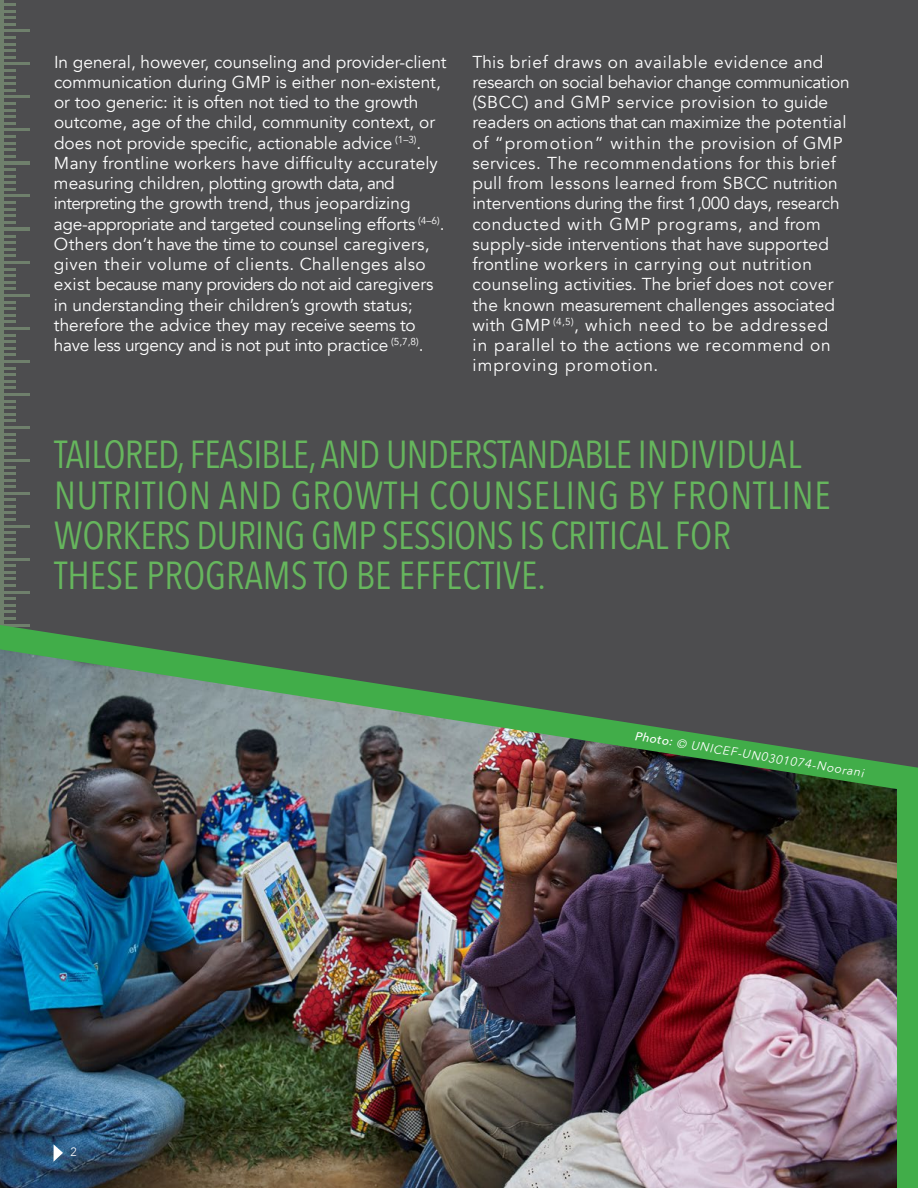
<style>
.page{position:relative;width:918px;height:1188px;background:#4d4d4f}
.page>*{position:absolute;margin:0;border:0;box-sizing:border-box;transform-origin:0 0}
.t1{font:39px/40.3px "Avenir Next Condensed";color:#66b65d}
.t2{font:17.25px/20.2px "Avenir";color:#fff}
.t3{font:17.25px/20.2px "Avenir";letter-spacing:.02em;color:#fff}
.t4{font:italic 12px "Avenir";color:#fff}
.t5{font:300 12px "Avenir";color:#fff}
.s1{font-weight:500}
</style>
<div class="page">
<hr style="left:0;top:492px;width:4px;height:265px;background:#6f806c">
<hr style="left:1px;top:624px;width:29px;height:3px;background:#a4ce9a">
<hr style="left:1px;top:617px;width:15px;height:3px;background:#a4ce9a">
<hr style="left:1px;top:610px;width:15px;height:3px;background:#a4ce9a">
<hr style="left:1px;top:604px;width:15px;height:3px;background:#a4ce9a">
<hr style="left:1px;top:597px;width:15px;height:3px;background:#a4ce9a">
<hr style="left:1px;top:591px;width:29px;height:3px;background:#a4ce9a">
<hr style="left:1px;top:584px;width:15px;height:3px;background:#a4ce9a">
<hr style="left:1px;top:577px;width:15px;height:3px;background:#a4ce9a">
<hr style="left:1px;top:571px;width:15px;height:3px;background:#a4ce9a">
<hr style="left:1px;top:564px;width:15px;height:3px;background:#a4ce9a">
<hr style="left:1px;top:558px;width:29px;height:3px;background:#a4ce9a">
<hr style="left:1px;top:551px;width:15px;height:3px;background:#a4ce9a">
<hr style="left:1px;top:544px;width:15px;height:3px;background:#a4ce9a">
<hr style="left:1px;top:538px;width:15px;height:3px;background:#a4ce9a">
<hr style="left:1px;top:531px;width:15px;height:3px;background:#a4ce9a">
<hr style="left:1px;top:525px;width:29px;height:3px;background:#a4ce9a">
<hr style="left:1px;top:518px;width:15px;height:3px;background:#a4ce9a">
<hr style="left:1px;top:511px;width:15px;height:3px;background:#a4ce9a">
<hr style="left:1px;top:505px;width:15px;height:3px;background:#a4ce9a">
<hr style="left:1px;top:498px;width:15px;height:3px;background:#a4ce9a">
<hr style="left:1px;top:492px;width:29px;height:3px;background:#a4ce9a">
<hr style="left:0;top:0;width:4px;height:229px;background:#6f806c">
<hr style="left:1px;top:221px;width:15px;height:3px;background:#a4ce9a">
<hr style="left:1px;top:214px;width:15px;height:3px;background:#a4ce9a">
<hr style="left:1px;top:208px;width:15px;height:3px;background:#a4ce9a">
<hr style="left:1px;top:201px;width:15px;height:3px;background:#a4ce9a">
<hr style="left:1px;top:227px;width:29px;height:3px;background:#a4ce9a">
<hr style="left:1px;top:194px;width:29px;height:3px;background:#a4ce9a">
<hr style="left:1px;top:188px;width:15px;height:3px;background:#a4ce9a">
<hr style="left:1px;top:181px;width:15px;height:3px;background:#a4ce9a">
<hr style="left:1px;top:175px;width:15px;height:3px;background:#a4ce9a">
<hr style="left:1px;top:168px;width:15px;height:3px;background:#a4ce9a">
<hr style="left:1px;top:161px;width:29px;height:3px;background:#a4ce9a">
<hr style="left:1px;top:155px;width:15px;height:3px;background:#a4ce9a">
<hr style="left:1px;top:148px;width:15px;height:3px;background:#a4ce9a">
<hr style="left:1px;top:142px;width:15px;height:3px;background:#a4ce9a">
<hr style="left:1px;top:135px;width:15px;height:3px;background:#a4ce9a">
<hr style="left:1px;top:128px;width:29px;height:3px;background:#a4ce9a">
<hr style="left:1px;top:122px;width:15px;height:3px;background:#a4ce9a">
<hr style="left:1px;top:115px;width:15px;height:3px;background:#a4ce9a">
<hr style="left:1px;top:109px;width:15px;height:3px;background:#a4ce9a">
<hr style="left:1px;top:102px;width:15px;height:3px;background:#a4ce9a">
<hr style="left:1px;top:95px;width:29px;height:3px;background:#a4ce9a">
<hr style="left:1px;top:89px;width:15px;height:3px;background:#a4ce9a">
<hr style="left:1px;top:82px;width:15px;height:3px;background:#a4ce9a">
<hr style="left:1px;top:76px;width:15px;height:3px;background:#a4ce9a">
<hr style="left:1px;top:69px;width:15px;height:3px;background:#a4ce9a">
<hr style="left:1px;top:62px;width:29px;height:3px;background:#a4ce9a">
<hr style="left:1px;top:56px;width:15px;height:3px;background:#a4ce9a">
<hr style="left:1px;top:49px;width:15px;height:3px;background:#a4ce9a">
<hr style="left:1px;top:43px;width:15px;height:3px;background:#a4ce9a">
<hr style="left:1px;top:36px;width:15px;height:3px;background:#a4ce9a">
<hr style="left:1px;top:29px;width:29px;height:3px;background:#a4ce9a">
<hr style="left:1px;top:23px;width:15px;height:3px;background:#a4ce9a">
<hr style="left:1px;top:16px;width:15px;height:3px;background:#a4ce9a">
<hr style="left:1px;top:10px;width:15px;height:3px;background:#a4ce9a">
<hr style="left:1px;top:3px;width:15px;height:3px;background:#a4ce9a">
<hr style="left:0;top:228px;width:4px;height:264px;background:#6f806c">
<hr style="left:1px;top:485px;width:15px;height:3px;background:#a4ce9a">
<hr style="left:1px;top:479px;width:15px;height:3px;background:#a4ce9a">
<hr style="left:1px;top:472px;width:15px;height:3px;background:#a4ce9a">
<hr style="left:1px;top:466px;width:15px;height:3px;background:#a4ce9a">
<hr style="left:1px;top:459px;width:29px;height:3px;background:#a4ce9a">
<hr style="left:1px;top:452px;width:15px;height:3px;background:#a4ce9a">
<hr style="left:1px;top:446px;width:15px;height:3px;background:#a4ce9a">
<hr style="left:1px;top:439px;width:15px;height:3px;background:#a4ce9a">
<hr style="left:1px;top:433px;width:15px;height:3px;background:#a4ce9a">
<hr style="left:1px;top:426px;width:29px;height:3px;background:#a4ce9a">
<hr style="left:1px;top:419px;width:15px;height:3px;background:#a4ce9a">
<hr style="left:1px;top:413px;width:15px;height:3px;background:#a4ce9a">
<hr style="left:1px;top:406px;width:15px;height:3px;background:#a4ce9a">
<hr style="left:1px;top:400px;width:15px;height:3px;background:#a4ce9a">
<hr style="left:1px;top:393px;width:29px;height:3px;background:#a4ce9a">
<hr style="left:1px;top:386px;width:15px;height:3px;background:#a4ce9a">
<hr style="left:1px;top:380px;width:15px;height:3px;background:#a4ce9a">
<hr style="left:1px;top:373px;width:15px;height:3px;background:#a4ce9a">
<hr style="left:1px;top:367px;width:15px;height:3px;background:#a4ce9a">
<hr style="left:1px;top:360px;width:29px;height:3px;background:#a4ce9a">
<hr style="left:1px;top:353px;width:15px;height:3px;background:#a4ce9a">
<hr style="left:1px;top:347px;width:15px;height:3px;background:#a4ce9a">
<hr style="left:1px;top:340px;width:15px;height:3px;background:#a4ce9a">
<hr style="left:1px;top:334px;width:15px;height:3px;background:#a4ce9a">
<hr style="left:1px;top:327px;width:29px;height:3px;background:#a4ce9a">
<hr style="left:1px;top:320px;width:15px;height:3px;background:#a4ce9a">
<hr style="left:1px;top:314px;width:15px;height:3px;background:#a4ce9a">
<hr style="left:1px;top:307px;width:15px;height:3px;background:#a4ce9a">
<hr style="left:1px;top:301px;width:15px;height:3px;background:#a4ce9a">
<hr style="left:1px;top:294px;width:29px;height:3px;background:#a4ce9a">
<hr style="left:1px;top:287px;width:15px;height:3px;background:#a4ce9a">
<hr style="left:1px;top:281px;width:15px;height:3px;background:#a4ce9a">
<hr style="left:1px;top:274px;width:15px;height:3px;background:#a4ce9a">
<hr style="left:1px;top:268px;width:15px;height:3px;background:#a4ce9a">
<hr style="left:1px;top:261px;width:29px;height:3px;background:#a4ce9a">
<hr style="left:1px;top:254px;width:15px;height:3px;background:#a4ce9a">
<hr style="left:1px;top:248px;width:15px;height:3px;background:#a4ce9a">
<hr style="left:1px;top:241px;width:15px;height:3px;background:#a4ce9a">
<hr style="left:1px;top:235px;width:15px;height:3px;background:#a4ce9a">
<hr style="left:1px;top:228px;width:29px;height:3px;background:#a4ce9a">
<svg style="left:0;top:625px;width:918px;height:563px"></svg>
<img style="left:0;top:649px;width:897px;height:539px">
<svg style="left:53px;top:1144px;width:10px;height:18px"></svg>
<p class="t2" style="left:54px;top:52px;width:394px">In general, however, counseling and provider-client communication during GMP is either non-existent, or too generic: it is often not tied to the growth outcome, age of the child, community context, or does not provide specific, actionable advice <sup>(1–3)</sup>.<br>Many frontline workers have difficulty accurately measuring children, plotting growth data, and interpreting the growth trend, thus jeopardizing age-appropriate and targeted counseling efforts <sup>(4–6)</sup>.<br>Others don’t have the time to counsel caregivers, given their volume of clients. Challenges also exist because many providers do not aid caregivers in understanding their children’s growth status; therefore the advice they may receive seems to have less urgency and is not put into practice <sup>(5,7,8)</sup>.</p>
<p class="t3" style="left:472px;top:52px;width:379px">This brief draws on available evidence and research on social behavior change communication (SBCC) and GMP service provision to guide readers on actions that can maximize the potential of “promotion” within the provision of GMP services. The recommendations for this brief pull from lessons learned from SBCC nutrition interventions during the first 1,000 days, research conducted with GMP programs, and from supply-side interventions that have supported frontline workers in carrying out nutrition counseling activities. The brief does not cover the known measurement challenges associated with GMP <sup>(4,5)</sup>, which need to be addressed<br>in parallel to the actions we recommend on improving promotion.</p>
<h1 class="t1" style="left:54px;top:433px;width:778px">TAILORED, FEASIBLE, AND UNDERSTANDABLE INDIVIDUAL NUTRITION AND GROWTH COUNSELING BY FRONTLINE WORKERS DURING GMP SESSIONS IS CRITICAL FOR<br>THESE PROGRAMS TO BE EFFECTIVE.</h1>
<p class="t5" style="left:70px;top:1145px;width:8px">2</p>
<p class="t4" style="left:636px;top:729px;width:234px;rotate:9deg"><span class="s1">Photo:</span> © UNICEF-UN0301074-Noorani</p>
</div>
